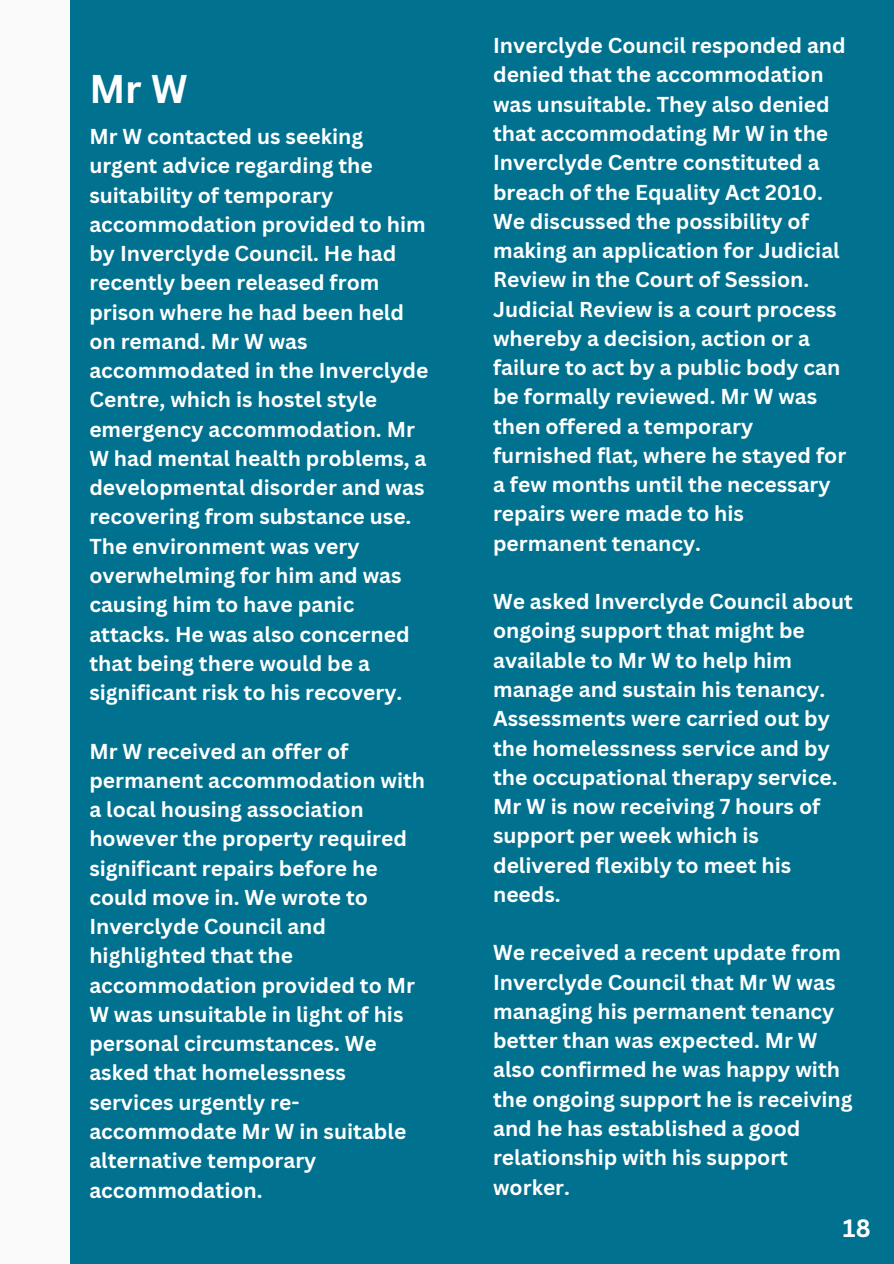
<style>
.page{position:relative;width:894px;height:1264px;background:#fff}
.page>*{position:absolute;margin:0;border:0;box-sizing:border-box;transform-origin:0 0}
.t1{font:700 39px "Canva Sans";color:#fff}
.t2{font:700 24.45px "Canva Sans";color:#fff}
.t3{font:700 21px/29.2px "Canva Sans";color:#fff}
</style>
<div class="page">
<div style="left:0;top:0;width:893px;height:1263px;background:#00728f"></div>
<div style="left:0;top:0;width:70px;height:1263px;background:#fafafa"></div>
<p class="t1" style="left:89px;top:61px;width:100px">Mr W</p>
<h1 class="t3" style="left:89px;top:121px;width:340px">Mr W contacted us seeking urgent advice regarding the suitability of temporary accommodation provided to him by Inverclyde Council. He had recently been released from prison where he had been held on remand. Mr W was accommodated in the Inverclyde<br>Centre, which is hostel style emergency accommodation. Mr<br>W had mental health problems, a developmental disorder and was recovering from substance use.<br>The environment was very overwhelming for him and was causing him to have panic attacks. He was also concerned that being there would be a significant risk to his recovery.</h1>
<p class="t3" style="left:89px;top:735px;width:337px">Mr W received an offer of permanent accommodation with a local housing association however the property required significant repairs before he could move in. We wrote to<br>Inverclyde Council and highlighted that the accommodation provided to Mr<br>W was unsuitable in light of his personal circumstances. We asked that homelessness services urgently re&shy;accommodate Mr W in suitable alternative temporary accommodation.</p>
<p class="t3" style="left:493px;top:30px;width:354px">Inverclyde Council responded and denied that the accommodation was unsuitable. They also denied that accommodating Mr W in the<br>Inverclyde Centre constituted a breach of the Equality Act 2010.<br>We discussed the possibility of making an application for Judicial<br>Review in the Court of Session.<br>Judicial Review is a court process whereby a decision, action or a failure to act by a public body can be formally reviewed. Mr W was then offered a temporary furnished flat, where he stayed for a few months until the necessary repairs were made to his permanent tenancy.</p>
<p class="t3" style="left:493px;top:586px;width:361px">We asked Inverclyde Council about ongoing support that might be available to Mr W to help him manage and sustain his tenancy.<br>Assessments were carried out by the homelessness service and by the occupational therapy service.<br>Mr W is now receiving 7 hours of support per week which is delivered flexibly to meet his needs.</p>
<p class="t3" style="left:493px;top:937px;width:361px">We received a recent update from<br>Inverclyde Council that Mr W was managing his permanent tenancy better than was expected. Mr W also confirmed he was happy with the ongoing support he is receiving and he has established a good relationship with his support worker.</p>
<p class="t2" style="left:842px;top:1211px;width:29px">18</p>
</div>
